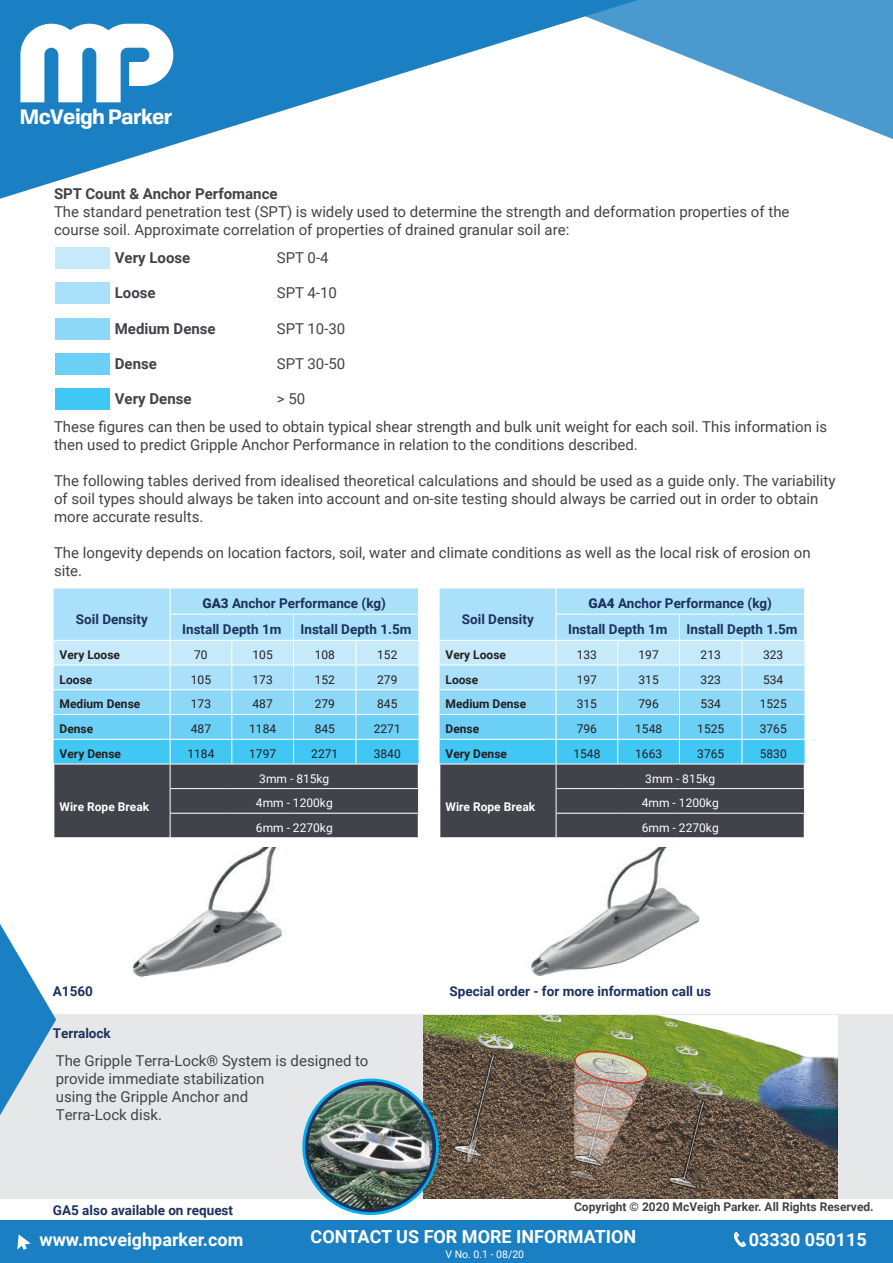
<style>
.page{position:relative;width:893px;height:1263px;background:#fff}
.page>*{position:absolute;margin:0;border:0;box-sizing:border-box;transform-origin:0 0}
.t1{font:700 20.1px "Tofino";letter-spacing:-.03em;color:#fff}
.t2{font:700 18px "Roboto";color:#fff}
.t3{font:15px/18px "Roboto";color:#42424a}
.t4{font:700 15px "Roboto";color:#42424a}
.t5{font:700 13.5px "Roboto";color:#1c315e}
.t6{font:12px "Roboto";color:#231f20}
.t7{font:700 12px "Roboto";color:#231f20}
.t8{font:12px "Roboto";color:#fff}
.t9{font:700 12px "Roboto";color:#42424a}
.t10{font:700 12px "Roboto";color:#fff}
.t11{font:10.5px "Roboto";color:#fff}
.s1{font-weight:900}
</style>
<div class="page">
<div style="left:0;top:1014px;width:893px;height:185px;background:#e6e7e9"></div>
<img style="left:530px;top:848px;width:170px;height:128px">
<img style="left:132px;top:848px;width:154px;height:129px">
<img style="left:423px;top:1015px;width:415px;height:184px">
<svg style="left:0;top:0;width:544px;height:199px;fill:#1b80c3"></svg>
<svg style="left:544px;top:0;width:349px;height:139px;fill:#4b9acf"></svg>
<svg style="left:0;top:924px;width:56px;height:191px"></svg>
<svg style="left:20px;top:23px;width:153px;height:79px"></svg>
<div style="left:0;top:1220px;width:893px;height:43px;background:#1b80c3"></div>
<svg style="left:17px;top:1234px;width:14px;height:16px"></svg>
<svg style="left:734px;top:1232px;width:12px;height:15px"></svg>
<div style="left:55px;top:247px;width:55px;height:22px;background:#c6eafa"></div>
<div style="left:55px;top:318px;width:55px;height:21px;background:#8dd7f7"></div>
<div style="left:55px;top:283px;width:55px;height:21px;background:#aae0f9"></div>
<div style="left:55px;top:353px;width:55px;height:21px;background:#6bcff6"></div>
<div style="left:55px;top:388px;width:55px;height:22px;background:#40c7f4"></div>
<svg style="left:53px;top:588px;width:366px;height:250px;background:#80b0c6"></svg>
<svg style="left:439px;top:588px;width:366px;height:250px;background:#80b0c6"></svg>
<img style="left:306px;top:1083px;width:129px;height:128px;border-radius:64px">
<div style="left:304px;top:1081px;width:133px;height:132px;border:4px solid #1c315e;border-radius:50%"></div>
<div style="left:302px;top:1078px;width:137px;height:137px;border:3px solid #00aeef;border-radius:50%"></div>
<p class="t1" style="left:20px;top:100px;width:154px">McVeigh Parker</p>
<p class="t4" style="left:54px;top:183px;width:225px">SPT Count &amp; Anchor Perfomance</p>
<p class="t3" style="left:54px;top:202px;width:737px">The standard penetration test (SPT) is widely used to determine the strength and deformation properties of the course soil. Approximate correlation of properties of drained granular soil are:</p>
<p class="t4" style="left:115px;top:247px;width:77px">Very Loose</p>
<p class="t3" style="left:277px;top:248px;width:53px">SPT 0-4</p>
<p class="t4" style="left:115px;top:283px;width:42px">Loose</p>
<p class="t3" style="left:277px;top:283px;width:62px">SPT 4-10</p>
<p class="t4" style="left:115px;top:318px;width:102px">Medium Dense</p>
<p class="t3" style="left:277px;top:319px;width:70px">SPT 10-30</p>
<p class="t4" style="left:115px;top:353px;width:44px">Dense</p>
<p class="t3" style="left:277px;top:354px;width:70px">SPT 30-50</p>
<p class="t4" style="left:115px;top:388px;width:78px">Very Dense</p>
<p class="t3" style="left:277px;top:389px;width:30px">&gt; 50</p>
<p class="t3" style="left:54px;top:417px;width:775px">These figures can then be used to obtain typical shear strength and bulk unit weight for each soil. This information is then used to predict Gripple Anchor Performance in relation to the conditions described.</p>
<p class="t3" style="left:54px;top:471px;width:783px">The following tables derived from idealised theoretical calculations and should be used as a guide only. The variability of soil types should always be taken into account and on-site testing should always be carried out in order to obtain more accurate results.</p>
<p class="t3" style="left:54px;top:543px;width:758px">The longevity depends on location factors, soil, water and climate conditions as well as the local risk of erosion on site.</p>
<p class="t5" style="left:76px;top:610px;width:73px">Soil Density</p>
<p class="t5" style="left:203px;top:594px;width:185px"><span class="s1">GA3</span> Anchor Performance (kg)</p>
<p class="t5" style="left:182px;top:620px;width:101px">Install Depth 1m</p>
<p class="t5" style="left:301px;top:620px;width:113px">Install Depth 1.5m</p>
<p class="t5" style="left:462px;top:610px;width:73px">Soil Density</p>
<p class="t5" style="left:589px;top:594px;width:185px"><span class="s1">GA4</span> Anchor Performance (kg)</p>
<p class="t5" style="left:568px;top:620px;width:101px">Install Depth 1m</p>
<p class="t5" style="left:686px;top:620px;width:113px">Install Depth 1.5m</p>
<p class="t7" style="left:60px;top:646px;width:62px">Very Loose</p>
<p class="t6" style="left:194px;top:646px;width:15px">70</p>
<p class="t6" style="left:253px;top:646px;width:22px">105</p>
<p class="t6" style="left:315px;top:646px;width:22px">108</p>
<p class="t6" style="left:377px;top:646px;width:22px">152</p>
<p class="t7" style="left:60px;top:671px;width:34px">Loose</p>
<p class="t6" style="left:191px;top:671px;width:22px">105</p>
<p class="t6" style="left:253px;top:671px;width:22px">173</p>
<p class="t6" style="left:315px;top:671px;width:22px">152</p>
<p class="t6" style="left:377px;top:671px;width:22px">279</p>
<p class="t7" style="left:60px;top:696px;width:82px">Medium Dense</p>
<p class="t6" style="left:191px;top:696px;width:22px">173</p>
<p class="t6" style="left:253px;top:696px;width:22px">487</p>
<p class="t6" style="left:315px;top:696px;width:22px">279</p>
<p class="t6" style="left:377px;top:696px;width:22px">845</p>
<p class="t7" style="left:60px;top:720px;width:35px">Dense</p>
<p class="t6" style="left:191px;top:720px;width:22px">487</p>
<p class="t6" style="left:249px;top:720px;width:28px">1184</p>
<p class="t6" style="left:315px;top:720px;width:22px">845</p>
<p class="t6" style="left:374px;top:720px;width:28px">2271</p>
<p class="t7" style="left:60px;top:745px;width:63px">Very Dense</p>
<p class="t6" style="left:187px;top:745px;width:28px">1184</p>
<p class="t6" style="left:249px;top:745px;width:28px">1797</p>
<p class="t6" style="left:311px;top:745px;width:28px">2271</p>
<p class="t6" style="left:374px;top:745px;width:28px">3840</p>
<p class="t7" style="left:446px;top:646px;width:62px">Very Loose</p>
<p class="t6" style="left:577px;top:646px;width:22px">133</p>
<p class="t6" style="left:638px;top:646px;width:22px">197</p>
<p class="t6" style="left:701px;top:646px;width:22px">213</p>
<p class="t6" style="left:763px;top:646px;width:22px">323</p>
<p class="t7" style="left:446px;top:671px;width:34px">Loose</p>
<p class="t6" style="left:577px;top:671px;width:22px">197</p>
<p class="t6" style="left:638px;top:671px;width:22px">315</p>
<p class="t6" style="left:701px;top:671px;width:22px">323</p>
<p class="t6" style="left:763px;top:671px;width:22px">534</p>
<p class="t7" style="left:446px;top:696px;width:82px">Medium Dense</p>
<p class="t6" style="left:577px;top:696px;width:22px">315</p>
<p class="t6" style="left:638px;top:696px;width:22px">796</p>
<p class="t6" style="left:701px;top:696px;width:22px">534</p>
<p class="t6" style="left:760px;top:696px;width:28px">1525</p>
<p class="t7" style="left:446px;top:720px;width:35px">Dense</p>
<p class="t6" style="left:577px;top:720px;width:22px">796</p>
<p class="t6" style="left:635px;top:720px;width:28px">1548</p>
<p class="t6" style="left:697px;top:720px;width:28px">1525</p>
<p class="t6" style="left:760px;top:720px;width:28px">3765</p>
<p class="t7" style="left:446px;top:745px;width:63px">Very Dense</p>
<p class="t6" style="left:573px;top:745px;width:28px">1548</p>
<p class="t6" style="left:635px;top:745px;width:28px">1663</p>
<p class="t6" style="left:697px;top:745px;width:28px">3765</p>
<p class="t6" style="left:760px;top:745px;width:28px">5830</p>
<p class="t10" style="left:60px;top:799px;width:91px">Wire Rope Break</p>
<p class="t8" style="left:259px;top:770px;width:72px">3mm - 815kg</p>
<p class="t8" style="left:256px;top:794px;width:78px">4mm - 1200kg</p>
<p class="t8" style="left:256px;top:819px;width:78px">6mm - 2270kg</p>
<p class="t10" style="left:446px;top:799px;width:91px">Wire Rope Break</p>
<p class="t8" style="left:645px;top:770px;width:72px">3mm - 815kg</p>
<p class="t8" style="left:642px;top:794px;width:78px">4mm - 1200kg</p>
<p class="t8" style="left:642px;top:819px;width:78px">6mm - 2270kg</p>
<p class="t5" style="left:53px;top:981px;width:42px">A1560</p>
<p class="t5" style="left:53px;top:1023px;width:59px">Terralock</p>
<p class="t3" style="left:56px;top:1051px;width:314px">The Gripple Terra-Lock® System is designed to provide immediate stabilization<br>using the Gripple Anchor and<br>Terra-Lock disk.</p>
<p class="t5" style="left:53px;top:1200px;width:182px">GA5 also available on request</p>
<p class="t5" style="left:450px;top:981px;width:263px">Special order - for more information call us</p>
<p class="t9" style="left:574px;top:1199px;width:301px">Copyright © 2020 McVeigh Parker. All Rights Reserved.</p>
<p class="t2" style="left:39px;top:1227px;width:205px">www.mcveighparker.com</p>
<p class="t2" style="left:311px;top:1223px;width:327px">CONTACT US FOR MORE INFORMATION</p>
<p class="t2" style="left:749px;top:1227px;width:120px">03330 050115</p>
<p class="t11" style="left:445px;top:1247px;width:80px">V No. 0.1 - 08/20</p>
</div>
